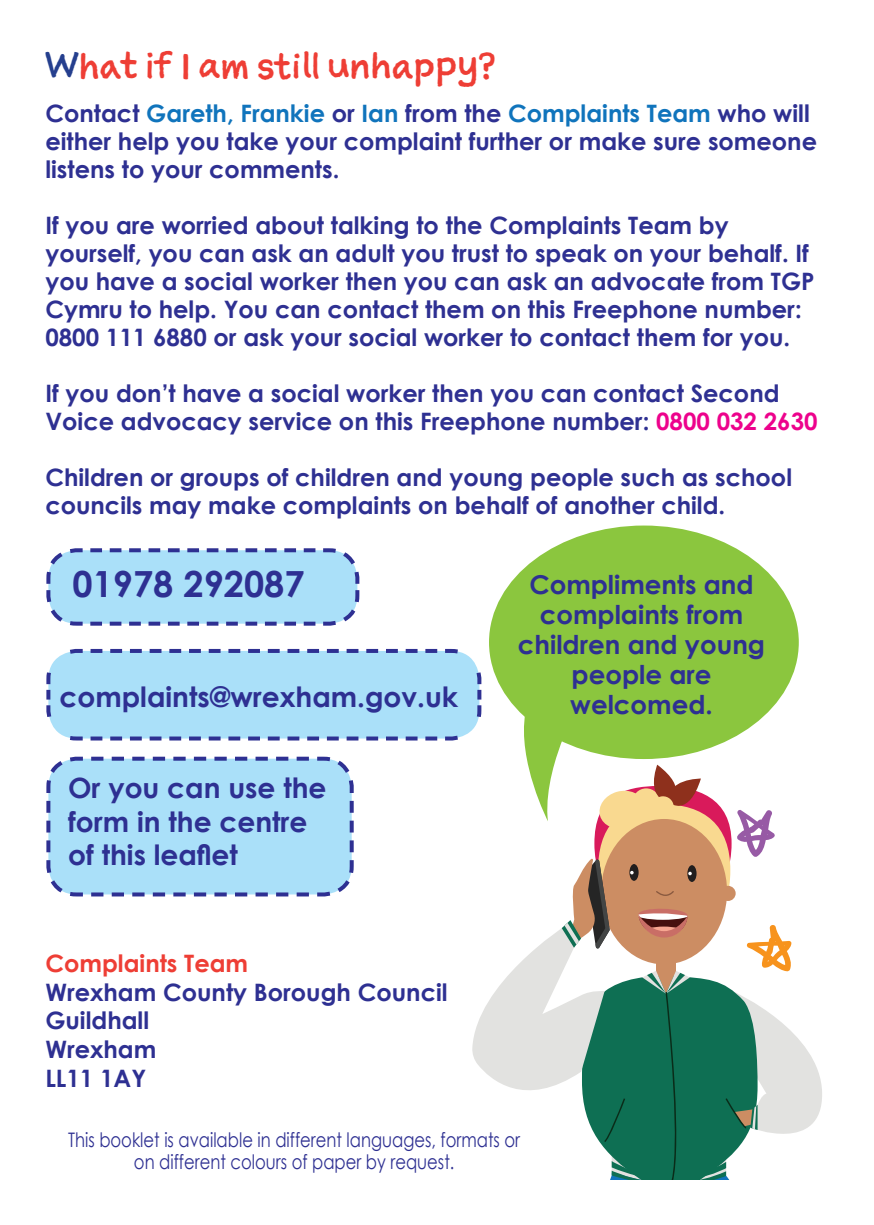
<style>
.page{position:relative;width:874px;height:1225px;background:#fff}
.page>*{position:absolute;margin:0;border:0;box-sizing:border-box;transform-origin:0 0}
.t1{font:700 36px "Century Gothic";color:#2e3092}
.t2{font:34px "Sketchnote Text";color:#ee3e35}
.t3{font:700 28px/33.6px "Century Gothic";color:#2e3092}
.t4{font:700 26px/30px "Century Gothic";color:#2e3092;text-align:center}
.t5{font:700 24px/28px "Century Gothic";color:#2e3092}
.t6{font:20px/22px "Century Gothic";color:#2e3092;text-align:center;scale:.82 1}
.s1{color:#253f8e}
.s2{color:#1074bc}
.s3{color:#ed028c}
.s4{color:#ee3e35}
</style>
<div class="page">
<div style="left:489px;top:525px;width:309px;height:234px;background:#8bc63e;border-radius:50%"></div>
<svg style="left:46px;top:548px;width:314px;height:78px;background:#a6d5f2"></svg>
<svg style="left:46px;top:647px;width:776px;height:532px"></svg>
<h2 class="t2" style="left:45px;top:43px;width:453px"><span class="s1">W</span>hat if I am still unhappy?</h2>
<p class="t5" style="left:45px;top:98px;width:772px">Contact <span class="s2">Gareth, Frankie</span> or <span class="s2">Ian</span> from the <span class="s2">Complaints Team</span> who will either help you take your complaint further or make sure someone listens to your comments.</p>
<p class="t5" style="left:45px;top:210px;width:770px">If you are worried about talking to the Complaints Team by yourself, you can ask an adult you trust to speak on your behalf. If you have a social worker then you can ask an advocate from TGP Cymru to help. You can contact them on this Freephone number:<br>0800 111 6880 or ask your social worker to contact them for you.</p>
<p class="t5" style="left:45px;top:378px;width:773px">If you don’t have a social worker then you can contact Second<br>Voice advocacy service on this Freephone number: <span class="s3">0800 032 2630</span></p>
<p class="t5" style="left:45px;top:462px;width:747px">Children or groups of children and young people such as school councils may make complaints on behalf of another child.</p>
<p class="t1" style="left:72px;top:556px;width:233px">01978 292087</p>
<p class="t4" style="left:517px;top:568px;width:248px">Compliments and complaints from children and young people are</p>
<p class="t3" style="left:60px;top:678px;width:400px">complaints@wrexham.gov.uk</p>
<p class="t4" style="left:570px;top:688px;width:144px">welcomed.</p>
<p class="t3" style="left:68px;top:769px;width:260px">Or you can use the form in the centre of this leaflet</p>
<p class="t5" style="left:45px;top:947px;width:403px;line-height:28.8px"><span class="s4">Complaints Team<br></span>Wrexham County Borough Council<br>Guildhall<br>Wrexham<br>LL11 1AY</p>
<p class="t6" style="left:68px;top:1128px;width:552px">This booklet is available in different languages, formats or on different colours of paper by request.</p>
</div>
